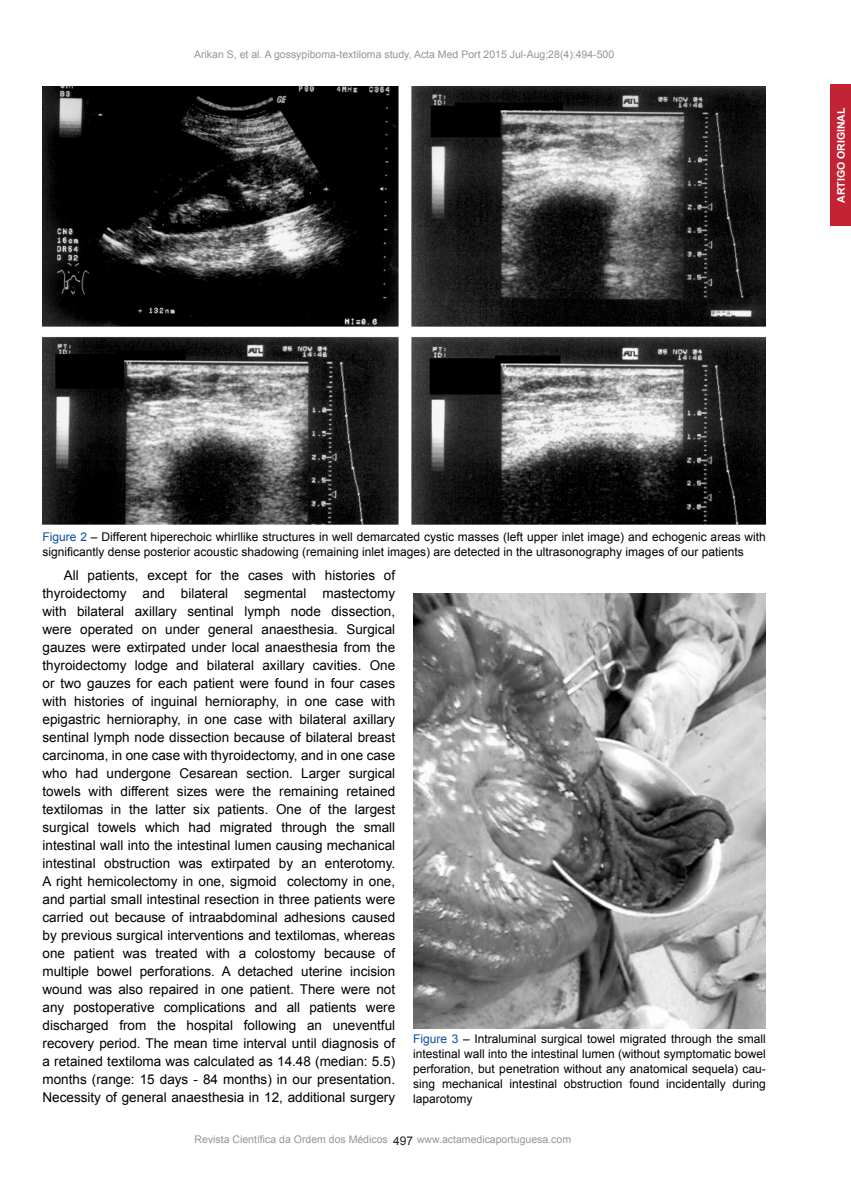
<style>
.page{position:relative;width:851px;height:1191px;background:#fff}
.page>*{position:absolute;margin:0;border:0;box-sizing:border-box;transform-origin:0 0}
.Normal_wrd_1{font:13.5px/18px "Arial";color:#000;text-align:justify}
.t1{font:12px/15px "Arial";color:#000}
.t2{font:12px "Arial";color:#231f20}
.t3{font:10.5px "Arial";color:#939598}
.t4{font:700 10.5px "Arial";color:#fff}
.s1{color:#0d4da1}
</style>
<div class="page">
<div style="left:829px;top:85px;width:22px;height:141px;background:#c22436"></div>
<img style="left:43px;top:86px;width:723px;height:439px">
<img style="left:413px;top:593px;width:353px;height:435px">
<p class="t3" style="left:194px;top:47px;width:422px">Arikan S, et al. A gossypiboma-textiloma study, Acta Med Port 2015 Jul-Aug;28(4):494-500</p>
<p class="t4" style="left:833px;top:203px;width:97px;rotate:-90deg">ARTIGO ORIGINAL</p>
<p class="t1" style="left:43px;top:529px;width:725px"><span class="s1">Figure 2</span> – Different hiperechoic whirllike structures in well demarcated cystic masses (left upper inlet image) and echogenic areas with significantly dense posterior acoustic shadowing (remaining inlet images) are detected in the ultrasonography images of our patients</p>
<p class="Normal_wrd_1" style="left:43px;top:566px;width:354px;text-indent:21px">All patients, except for the cases with histories of thyroidectomy and bilateral segmental mastectomy with bilateral axillary sentinal lymph node dissection, were operated on under general anaesthesia. Surgical gauzes were extirpated under local anaesthesia from the thyroidectomy lodge and bilateral axillary cavities. One or two gauzes for each patient were found in four cases with histories of inguinal hernioraphy, in one case with epigastric hernioraphy, in one case with bilateral axillary sentinal lymph node dissection because of bilateral breast carcinoma, in one case with thyroidectomy, and in one case who had undergone Cesarean section. Larger surgical towels with different sizes were the remaining retained textilomas in the latter six patients. One of the largest surgical towels which had migrated through the small intestinal wall into the intestinal lumen causing mechanical intestinal obstruction was extirpated by an enterotomy.<br>A right hemicolectomy in one, sigmoid colectomy in one, and partial small intestinal resection in three patients were carried out because of intraabdominal adhesions caused by previous surgical interventions and textilomas, whereas one patient was treated with a colostomy because of multiple bowel perforations. A detached uterine incision wound was also repaired in one patient. There were not any postoperative complications and all patients were discharged from the hospital following an uneventful recovery period. The mean time interval until diagnosis of a retained textiloma was calculated as 14.48 (median: 5.5) months (range: 15 days - 84 months) in our presentation.<br>Necessity of general anaesthesia in 12, additional surgery</p>
<p class="t1" style="left:413px;top:1031px;width:354px;text-align:justify"><span class="s1">Figure 3</span> – Intraluminal surgical towel migrated through the small intestinal wall into the intestinal lumen (without symptomatic bowel perforation, but penetration without any anatomical sequela) cau&shy;sing mechanical intestinal obstruction found incidentally during laparotomy</p>
<p class="t3" style="left:195px;top:1132px;width:195px">Revista Científica da Ordem dos Médicos</p>
<p class="t3" style="left:417px;top:1132px;width:156px">www.actamedicaportuguesa.com</p>
<p class="t2" style="left:393px;top:1132px;width:22px">497</p>
</div>
